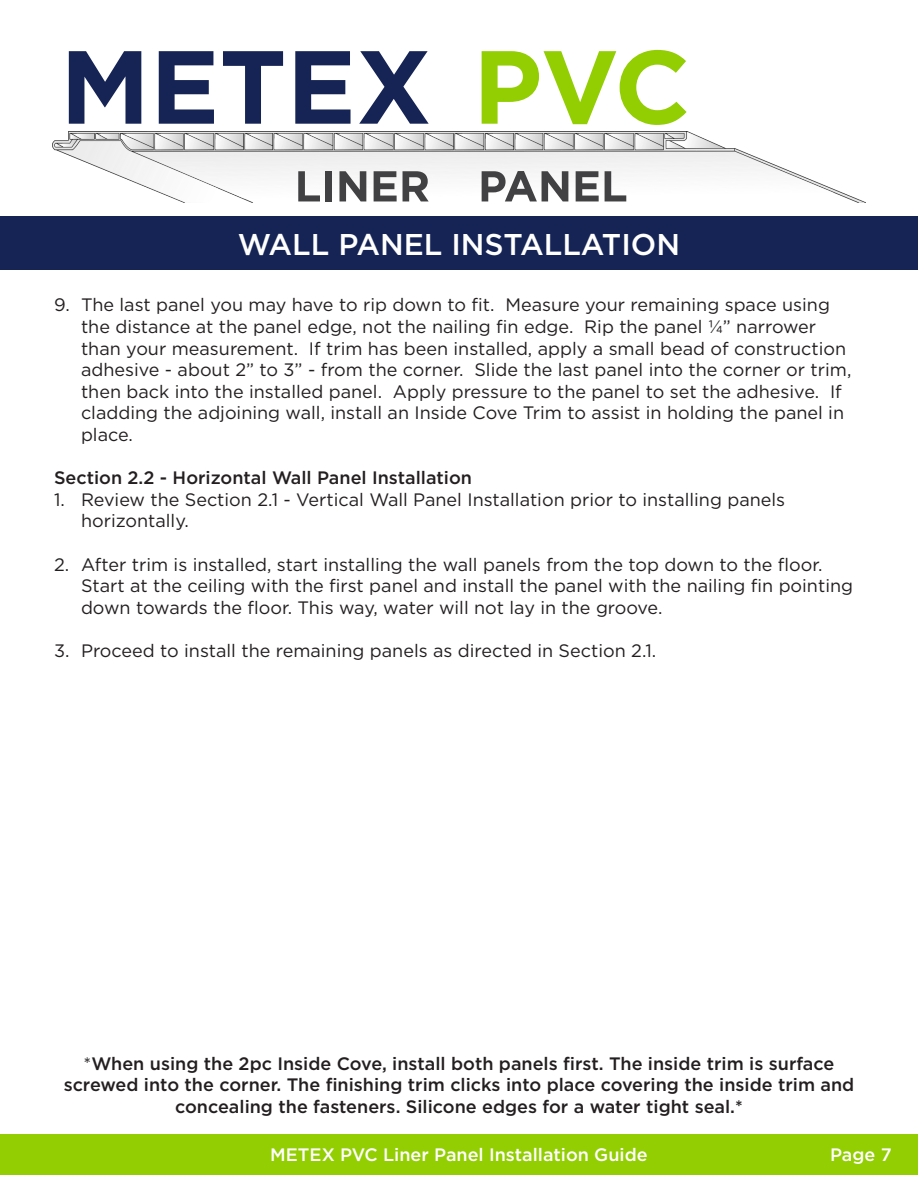
<style>
.page{position:relative;width:918px;height:1188px;background:#fff}
.page>*{position:absolute;margin:0;border:0;box-sizing:border-box;transform-origin:0 0}
.t1{font:500 30px "Gotham";color:#fff}
.t2{font:18px/21.6px "Gotham";color:#231f20}
.t3{font:500 18px/21.6px "Gotham";color:#231f20;text-align:center}
.t4{font:500 18px "Gotham";color:#fff}
.s1{font-weight:400}
</style>
<div class="page">
<div style="left:0;top:216px;width:918px;height:54px;background:#152455"></div>
<div style="left:0;top:1134px;width:918px;height:40px;background:#92ce02"></div>
<img style="left:52px;top:132px;width:813px;height:70px">
<svg style="left:69px;top:51px;width:72px;height:73px"></svg>
<svg style="left:159px;top:51px;width:55px;height:73px"></svg>
<svg style="left:223px;top:51px;width:60px;height:73px"></svg>
<svg style="left:295px;top:51px;width:56px;height:73px"></svg>
<svg style="left:359px;top:51px;width:70px;height:73px"></svg>
<svg style="left:482px;top:50px;width:205px;height:75px"></svg>
<svg style="left:298px;top:171px;width:22px;height:30px"></svg>
<div style="left:325px;top:171px;width:7px;height:30px;background:#414042"></div>
<svg style="left:340px;top:171px;width:26px;height:30px"></svg>
<svg style="left:374px;top:171px;width:23px;height:30px"></svg>
<svg style="left:403px;top:171px;width:26px;height:30px"></svg>
<svg style="left:482px;top:171px;width:86px;height:30px"></svg>
<svg style="left:576px;top:171px;width:23px;height:30px"></svg>
<svg style="left:605px;top:171px;width:21px;height:30px"></svg>
<h1 class="t1" style="left:238px;top:225px;width:444px">WALL PANEL INSTALLATION</h1>
<p class="t2" style="left:81px;top:294px;width:772px;text-indent:-27px">9. The last panel you may have to rip down to fit. Measure your remaining space using the distance at the panel edge, not the nailing fin edge. Rip the panel 1/4” narrower than your measurement. If trim has been installed, apply a small bead of construction adhesive - about 2” to 3” - from the corner. Slide the last panel into the corner or trim, then back into the installed panel. Apply pressure to the panel to set the adhesive. If cladding the adjoining wall, install an Inside Cove Trim to assist in holding the panel in place.</p>
<p class="t3" style="left:54px;top:467px;width:420px">Section 2.2 - Horizontal Wall Panel Installation</p>
<p class="t2" style="left:81px;top:488px;width:706px;text-indent:-27px">1. Review the Section 2.1 - Vertical Wall Panel Installation prior to installing panels horizontally.</p>
<p class="t2" style="left:81px;top:553px;width:774px;text-indent:-27px">2. After trim is installed, start installing the wall panels from the top down to the floor.<br>Start at the ceiling with the first panel and install the panel with the nailing fin pointing down towards the floor. This way, water will not lay in the groove.</p>
<p class="t2" style="left:54px;top:639px;width:604px">3. Proceed to install the remaining panels as directed in Section 2.1.</p>
<p class="t3" style="left:64px;top:1052px;width:792px"><span class="s1">*</span>When using the 2pc Inside Cove, install both panels first. The inside trim is surface screwed into the corner. The finishing trim clicks into place covering the inside trim and concealing the fasteners. Silicone edges for a water tight seal.*</p>
<p class="t4" style="left:270px;top:1143px;width:379px">METEX PVC Liner Panel Installation Guide</p>
<p class="t4" style="left:830px;top:1143px;width:63px">Page 7</p>
</div>
